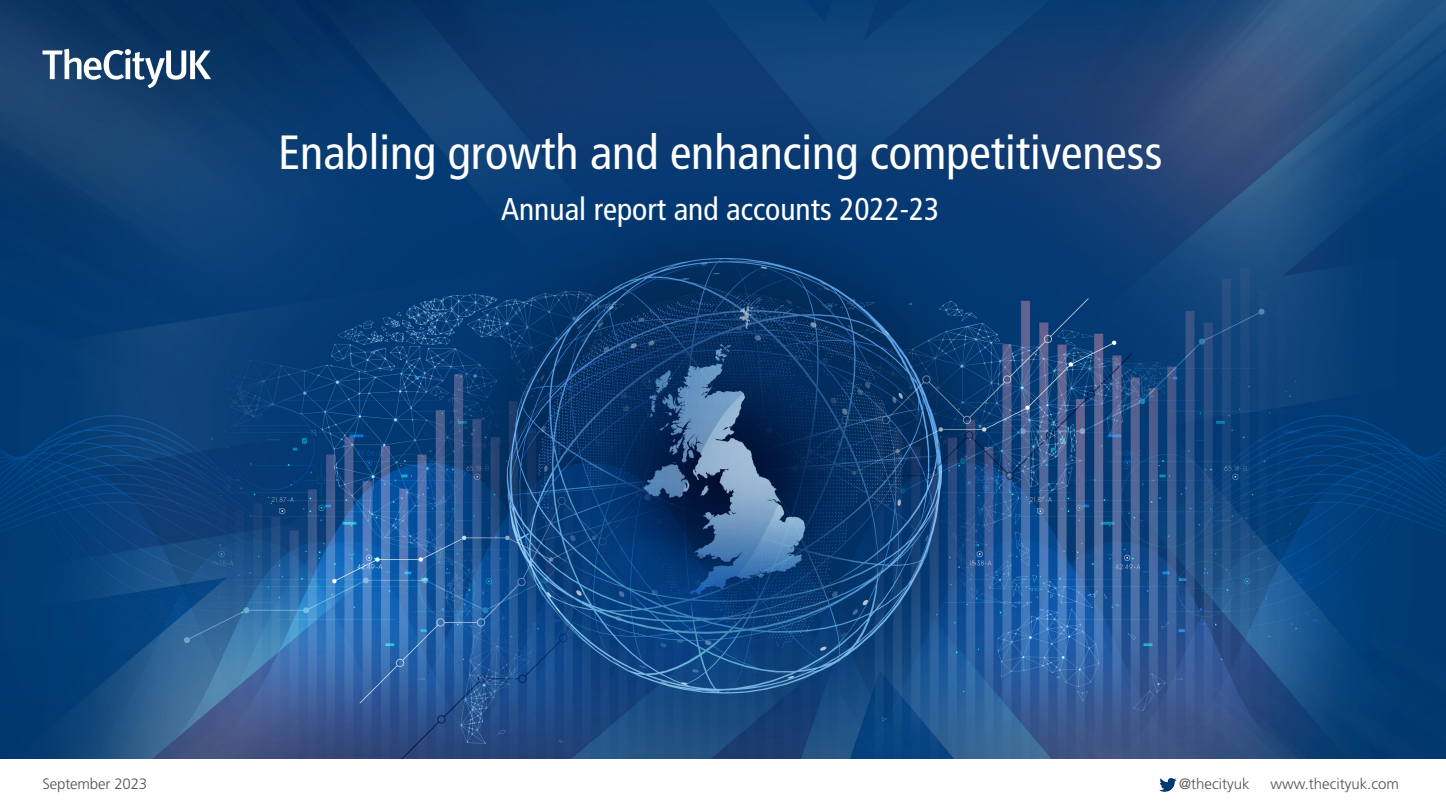
<style>
.page{position:relative;width:1446px;height:808px;background:#fff}
.page>*{position:absolute;margin:0;border:0;box-sizing:border-box;transform-origin:0 0}
.t1{font:condensed 48px "Frutiger LT Pro";color:#fff}
.t2{font:condensed 31.5px "Frutiger LT Pro";color:#fff}
.t3{font:300 15px "Frutiger LT Pro";color:#56514d}
</style>
<div class="page">
<img style="left:0;top:0;width:1446px;height:759px">
<svg style="left:43px;top:49px;width:168px;height:39px"></svg>
<svg style="left:1159px;top:778px;width:17px;height:14px"></svg>
<p class="t1" style="left:278px;top:124px;width:886px">Enabling growth and enhancing competitiveness</p>
<p class="t2" style="left:501px;top:191px;width:440px">Annual report and accounts 2022-23</p>
<p class="t3" style="left:43px;top:775px;width:106px">September 2023</p>
<p class="t3" style="left:1179px;top:775px;width:72px">@thecityuk</p>
<p class="t3" style="left:1270px;top:775px;width:130px">www.thecityuk.com</p>
</div>
